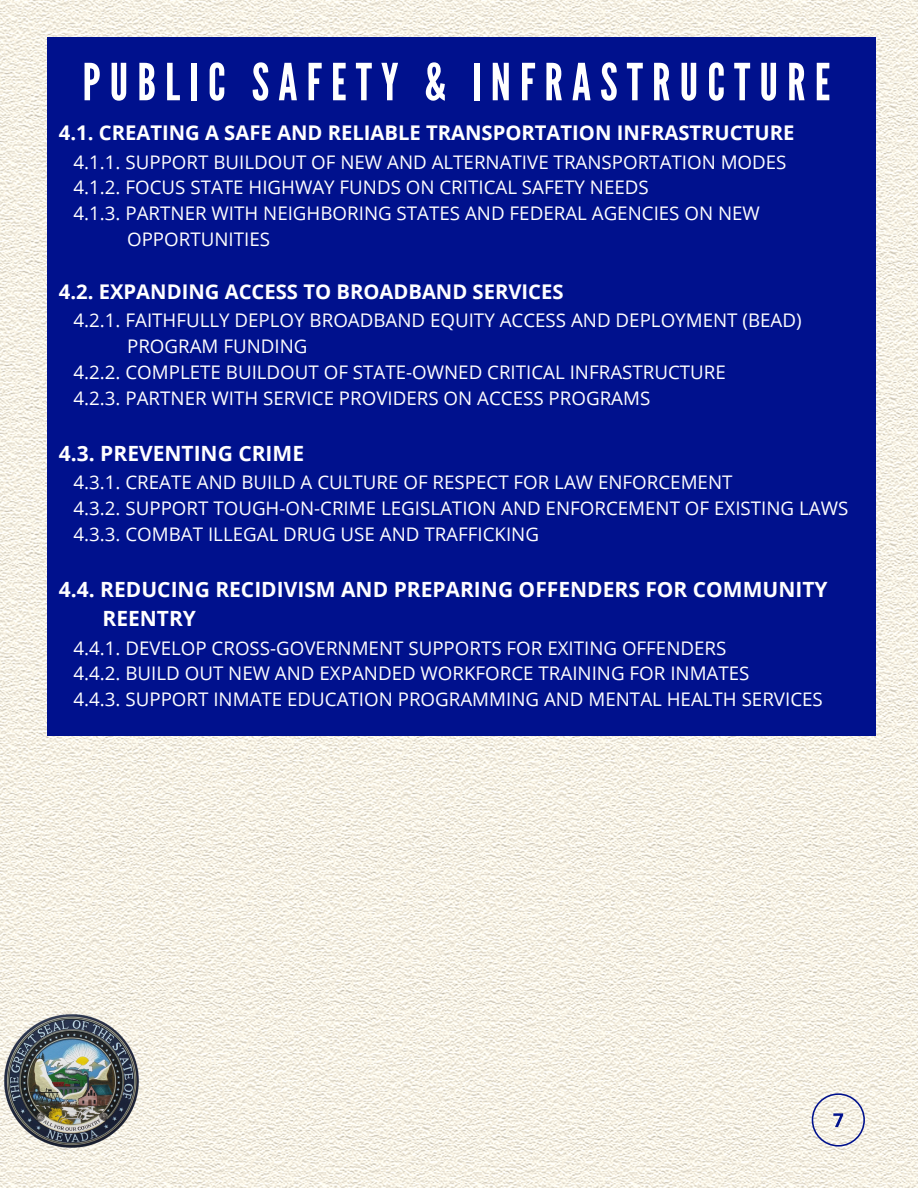
<style>
.page{position:relative;width:918px;height:1188px;background:#fff}
.page>*{position:absolute;margin:0;border:0;box-sizing:border-box;transform-origin:0 0}
.t1{font:51px "League Gothic";letter-spacing:.18em;color:#fff}
.t2{font:700 21px "Open Sans";color:#fff}
.t3{font:700 20.25px "Open Sans";color:#fff}
.t4{font:18.75px "Open Sans";color:#fff}
</style>
<div class="page">
<img style="left:0;top:0;width:918px;height:1188px">
<div style="left:47px;top:38px;width:828px;height:698px;background:#00118d"></div>
<img style="left:5px;top:1014px;width:133px;height:134px">
<svg style="left:812px;top:1093px;width:53px;height:54px"></svg>
<p class="t1" style="left:83px;top:53px;width:749px">PUBLIC SAFETY &amp; INFRASTRUCTURE</p>
<p class="t3" style="left:59px;top:119px;width:737px">4.1. CREATING A SAFE AND RELIABLE TRANSPORTATION INFRASTRUCTURE</p>
<p class="t4" style="left:74px;top:149px;width:715px">4.1.1. SUPPORT BUILDOUT OF NEW AND ALTERNATIVE TRANSPORTATION MODES</p>
<p class="t4" style="left:74px;top:174px;width:577px">4.1.2. FOCUS STATE HIGHWAY FUNDS ON CRITICAL SAFETY NEEDS</p>
<p class="t4" style="left:74px;top:200px;width:688px">4.1.3. PARTNER WITH NEIGHBORING STATES AND FEDERAL AGENCIES ON NEW</p>
<p class="t4" style="left:127px;top:226px;width:144px">OPPORTUNITIES</p>
<p class="t3" style="left:59px;top:277px;width:506px">4.2. EXPANDING ACCESS TO BROADBAND SERVICES</p>
<p class="t4" style="left:74px;top:307px;width:730px">4.2.1. FAITHFULLY DEPLOY BROADBAND EQUITY ACCESS AND DEPLOYMENT (BEAD)</p>
<p class="t4" style="left:127px;top:333px;width:182px">PROGRAM FUNDING</p>
<p class="t4" style="left:74px;top:359px;width:654px">4.2.2. COMPLETE BUILDOUT OF STATE-OWNED CRITICAL INFRASTRUCTURE</p>
<p class="t4" style="left:74px;top:385px;width:578px">4.2.3. PARTNER WITH SERVICE PROVIDERS ON ACCESS PROGRAMS</p>
<p class="t2" style="left:59px;top:439px;width:247px">4.3. PREVENTING CRIME</p>
<p class="t4" style="left:74px;top:469px;width:661px">4.3.1. CREATE AND BUILD A CULTURE OF RESPECT FOR LAW ENFORCEMENT</p>
<p class="t4" style="left:74px;top:495px;width:776px">4.3.2. SUPPORT TOUGH-ON-CRIME LEGISLATION AND ENFORCEMENT OF EXISTING LAWS</p>
<p class="t4" style="left:74px;top:521px;width:467px">4.3.3. COMBAT ILLEGAL DRUG USE AND TRAFFICKING</p>
<p class="t2" style="left:59px;top:575px;width:770px">4.4. REDUCING RECIDIVISM AND PREPARING OFFENDERS FOR COMMUNITY</p>
<p class="t2" style="left:103px;top:604px;width:95px">REENTRY</p>
<p class="t4" style="left:74px;top:635px;width:654px">4.4.1. DEVELOP CROSS-GOVERNMENT SUPPORTS FOR EXITING OFFENDERS</p>
<p class="t4" style="left:74px;top:660px;width:677px">4.4.2. BUILD OUT NEW AND EXPANDED WORKFORCE TRAINING FOR INMATES</p>
<p class="t4" style="left:74px;top:686px;width:751px">4.4.3. SUPPORT INMATE EDUCATION PROGRAMMING AND MENTAL HEALTH SERVICES</p>
</div>
